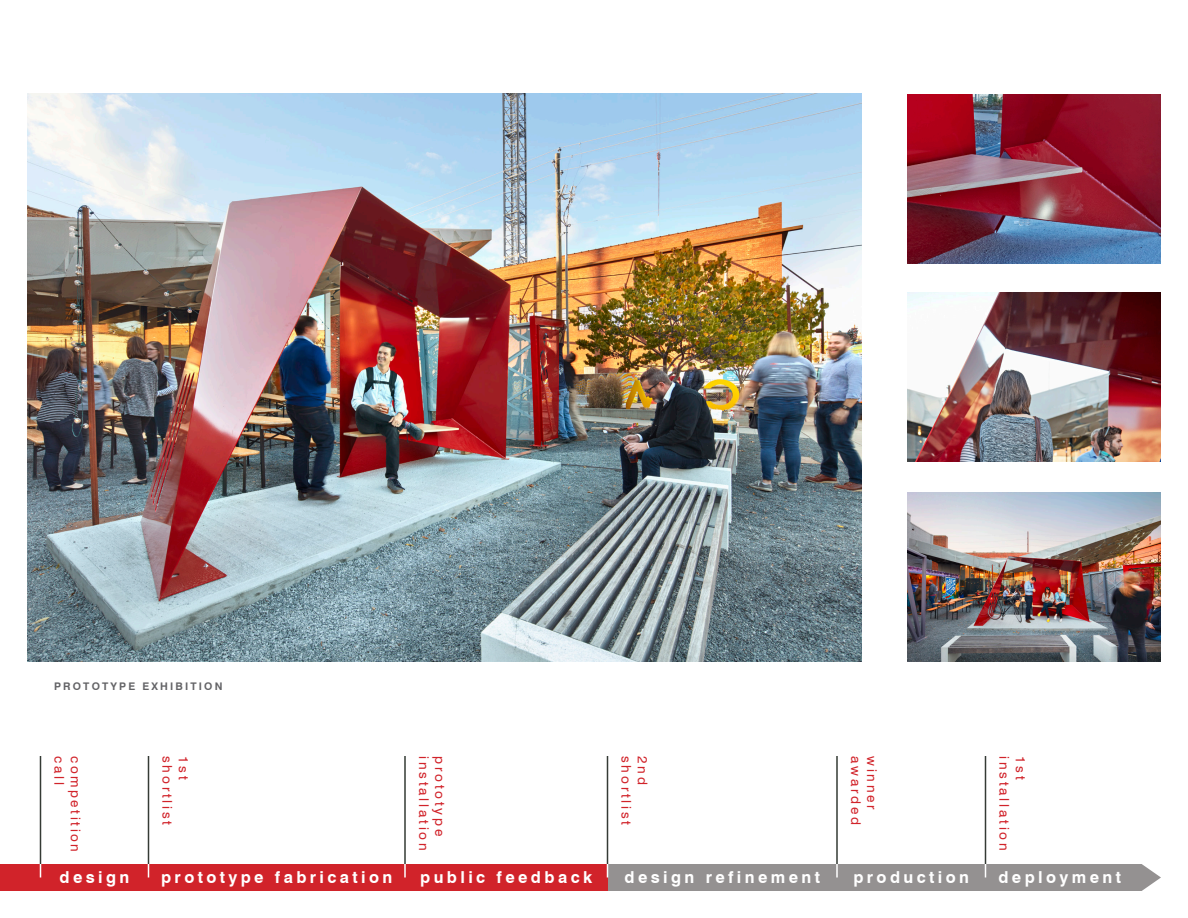
<style>
.page{position:relative;width:1188px;height:918px;background:#fff}
.page>*{position:absolute;margin:0;border:0;box-sizing:border-box;transform-origin:0 0}
.t1{font:700 16.5px "Swiss 721 BT";letter-spacing:.205em;color:#fff}
.t2{font:13.5px "Swiss 721 BT";letter-spacing:.205em;color:#d1232a}
.t3{font:700 10.5px "Swiss 721 BT";letter-spacing:.205em;color:#636366}
</style>
<div class="page">
<hr style="left:40px;top:756px;width:1px;height:108px;background:#353b35">
<hr style="left:148px;top:756px;width:1px;height:108px;background:#353b35">
<hr style="left:404px;top:756px;width:2px;height:108px;background:#353b35">
<hr style="left:607px;top:756px;width:1px;height:108px;background:#353b35">
<hr style="left:836px;top:756px;width:2px;height:108px;background:#353b35">
<hr style="left:985px;top:756px;width:1px;height:108px;background:#353b35">
<img style="left:27px;top:93px;width:835px;height:568px">
<img style="left:907px;top:492px;width:254px;height:169px">
<img style="left:907px;top:292px;width:254px;height:170px">
<img style="left:907px;top:94px;width:254px;height:169px">
<svg style="left:0;top:864px;width:1161px;height:27px;background:#b5595c"></svg>
<p class="t3" style="left:54px;top:680px;width:170px">PROTOTYPE EXHIBITION</p>
<p class="t2" style="left:68px;top:756px;width:30px;rotate:90deg">call</p>
<p class="t2" style="left:84px;top:756px;width:97px;rotate:90deg">competition</p>
<p class="t2" style="left:176px;top:756px;width:71px;rotate:90deg">shortlist</p>
<p class="t2" style="left:192px;top:756px;width:25px;rotate:90deg">1st</p>
<p class="t2" style="left:432px;top:756px;width:96px;rotate:90deg">installation</p>
<p class="t2" style="left:448px;top:756px;width:82px;rotate:90deg">prototype</p>
<p class="t2" style="left:635px;top:756px;width:71px;rotate:90deg">shortlist</p>
<p class="t2" style="left:651px;top:756px;width:30px;rotate:90deg">2nd</p>
<p class="t2" style="left:864px;top:756px;width:71px;rotate:90deg">awarded</p>
<p class="t2" style="left:880px;top:756px;width:55px;rotate:90deg">winner</p>
<p class="t2" style="left:1013px;top:756px;width:96px;rotate:90deg">installation</p>
<p class="t2" style="left:1029px;top:756px;width:25px;rotate:90deg">1st</p>
<p class="t1" style="left:60px;top:867px;width:71px">design</p>
<p class="t1" style="left:161px;top:867px;width:233px">prototype fabrication</p>
<p class="t1" style="left:420px;top:867px;width:174px">public feedback</p>
<p class="t1" style="left:624px;top:867px;width:197px">design refinement</p>
<p class="t1" style="left:853px;top:867px;width:117px">production</p>
<p class="t1" style="left:998px;top:867px;width:124px">deployment</p>
</div>
